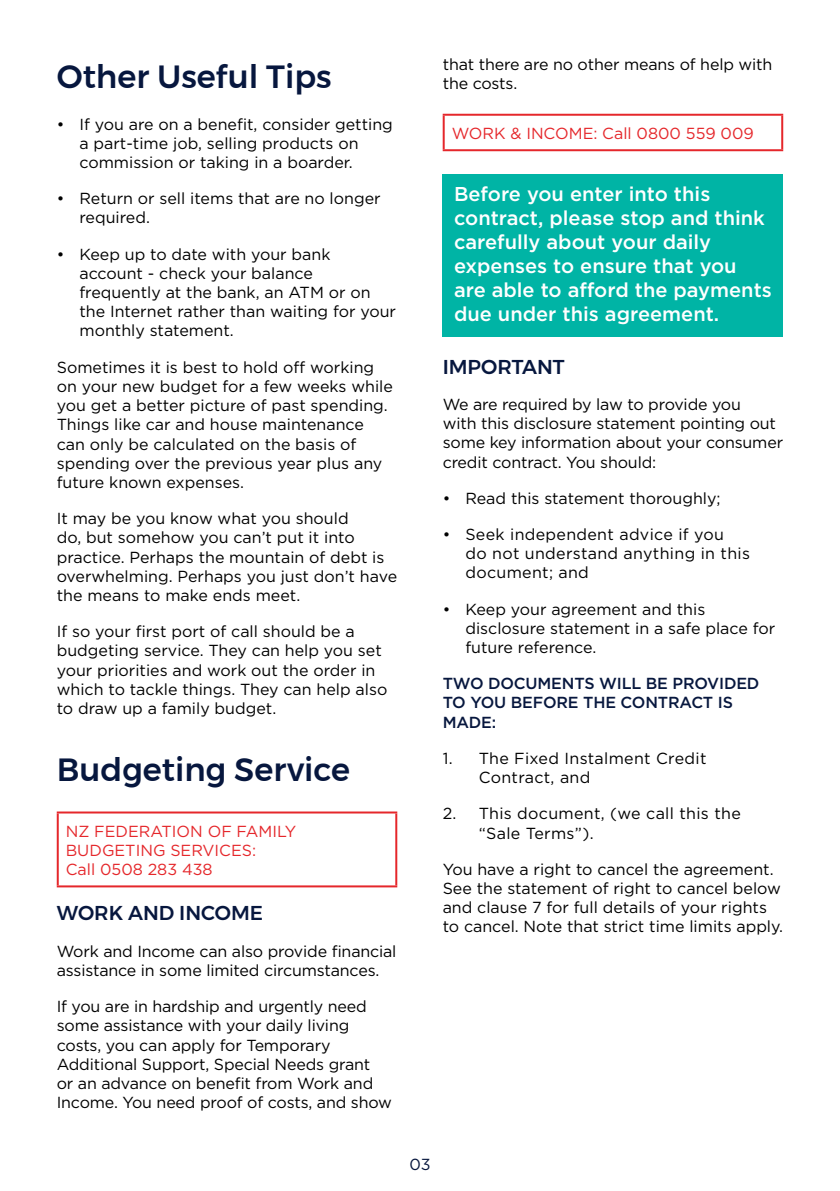
<style>
.page{position:relative;width:840px;height:1191px;background:#fff}
.page>*{position:absolute;margin:0;border:0;box-sizing:border-box;transform-origin:0 0}
.t1{font:500 32px "Montserrat";color:#07173e}
.t2{font:500 20px/24px "Gotham";color:#fff}
.t3{font:500 20px "Montserrat";color:#07173e}
.t4{font:16px/19.2px "Gotham";color:#000}
.t5{font:16px/19.2px "Gotham";letter-spacing:.02em;color:#000}
.t6{font:16px/19.2px "Gotham";color:#e5272b}
.t7{font:500 16px/19.2px "Gotham";letter-spacing:-.01em;color:#07173e}
.t8{font:16px "Gotham";color:#07173e}
</style>
<div class="page">
<hr style="left:57px;top:813px;width:2px;height:72px;background:#e5272b">
<hr style="left:57px;top:811px;width:340px;height:2px;background:#e5272b">
<hr style="left:395px;top:813px;width:2px;height:72px;background:#e5272b">
<hr style="left:57px;top:885px;width:340px;height:2px;background:#e5272b">
<div style="left:442px;top:174px;width:340px;height:163px;background:#00b4a5"></div>
<hr style="left:442px;top:116px;width:2px;height:33px;background:#e5272b">
<hr style="left:442px;top:114px;width:340px;height:2px;background:#e5272b">
<hr style="left:780px;top:116px;width:2px;height:33px;background:#e5272b">
<hr style="left:442px;top:149px;width:340px;height:2px;background:#e5272b">
<h1 class="t1" style="left:57px;top:51px;width:276px">Other Useful Tips</h1>
<p class="t4" style="left:79px;top:114px;width:315px;text-indent:-23px">• If you are on a benefit, consider getting a part-time job, selling products on commission or taking in a boarder.</p>
<p class="t4" style="left:79px;top:189px;width:302px;text-indent:-23px">• Return or sell items that are no longer required.</p>
<p class="t4" style="left:79px;top:244px;width:318px;text-indent:-23px">• Keep up to date with your bank account - check your balance frequently at the bank, an ATM or on the Internet rather than waiting for your monthly statement.</p>
<p class="t4" style="left:57px;top:357px;width:337px">Sometimes it is best to hold off working on your new budget for a few weeks while you get a better picture of past spending.<br>Things like car and house maintenance can only be calculated on the basis of spending over the previous year plus any future known expenses.</p>
<p class="t4" style="left:57px;top:508px;width:342px">It may be you know what you should<br>do, but somehow you can’t put it into practice. Perhaps the mountain of debt is overwhelming. Perhaps you just don’t have the means to make ends meet.</p>
<p class="t4" style="left:57px;top:621px;width:332px">If so your first port of call should be a budgeting service. They can help you set your priorities and work out the order in which to tackle things. They can help also to draw up a family budget.</p>
<h1 class="t1" style="left:57px;top:744px;width:294px">Budgeting Service</h1>
<p class="t6" style="left:66px;top:821px;width:232px">NZ FEDERATION OF FAMILY<br>BUDGETING SERVICES:<br>Call 0508 283 438</p>
<p class="t3" style="left:57px;top:897px;width:208px">WORK AND INCOME</p>
<p class="t4" style="left:57px;top:941px;width:341px">Work and Income can also provide financial assistance in some limited circumstances.</p>
<p class="t4" style="left:57px;top:996px;width:336px">If you are in hardship and urgently need some assistance with your daily living costs, you can apply for Temporary Additional Support, Special Needs grant<br>or an advance on benefit from Work and Income. You need proof of costs, and show</p>
<p class="t4" style="left:442px;top:54px;width:331px">that there are no other means of help with the costs.</p>
<p class="t6" style="left:451px;top:123px;width:303px">WORK &amp; INCOME: Call 0800 559 009</p>
<p class="t2" style="left:454px;top:182px;width:319px">Before you enter into this contract, please stop and think carefully about your daily expenses to ensure that you are able to afford the payments due under this agreement.</p>
<p class="t3" style="left:442px;top:351px;width:123px">IMPORTANT</p>
<p class="t4" style="left:442px;top:394px;width:342px">We are required by law to provide you<br>with this disclosure statement pointing out some key information about your consumer credit contract. You should:</p>
<p class="t4" style="left:442px;top:488px;width:279px">• Read this statement thoroughly;</p>
<p class="t5" style="left:465px;top:524px;width:286px;text-indent:-23px">• Seek independent advice if you<br>do not understand anything in this document; and</p>
<p class="t4" style="left:465px;top:599px;width:311px;text-indent:-23px">• Keep your agreement and this disclosure statement in a safe place for future reference.</p>
<p class="t7" style="left:442px;top:674px;width:318px">TWO DOCUMENTS WILL BE PROVIDED<br>TO YOU BEFORE THE CONTRACT IS<br>MADE:</p>
<p class="t5" style="left:478px;top:748px;width:229px;text-indent:-36px">1. The Fixed Instalment Credit<br>Contract, and</p>
<p class="t5" style="left:478px;top:803px;width:263px;text-indent:-36px">2. This document, (we call this the “Sale Terms”).</p>
<p class="t4" style="left:442px;top:859px;width:342px">You have a right to cancel the agreement.<br>See the statement of right to cancel below and clause 7 for full details of your rights to cancel. Note that strict time limits apply.</p>
<p class="t8" style="left:409px;top:1153px;width:23px">03</p>
</div>
